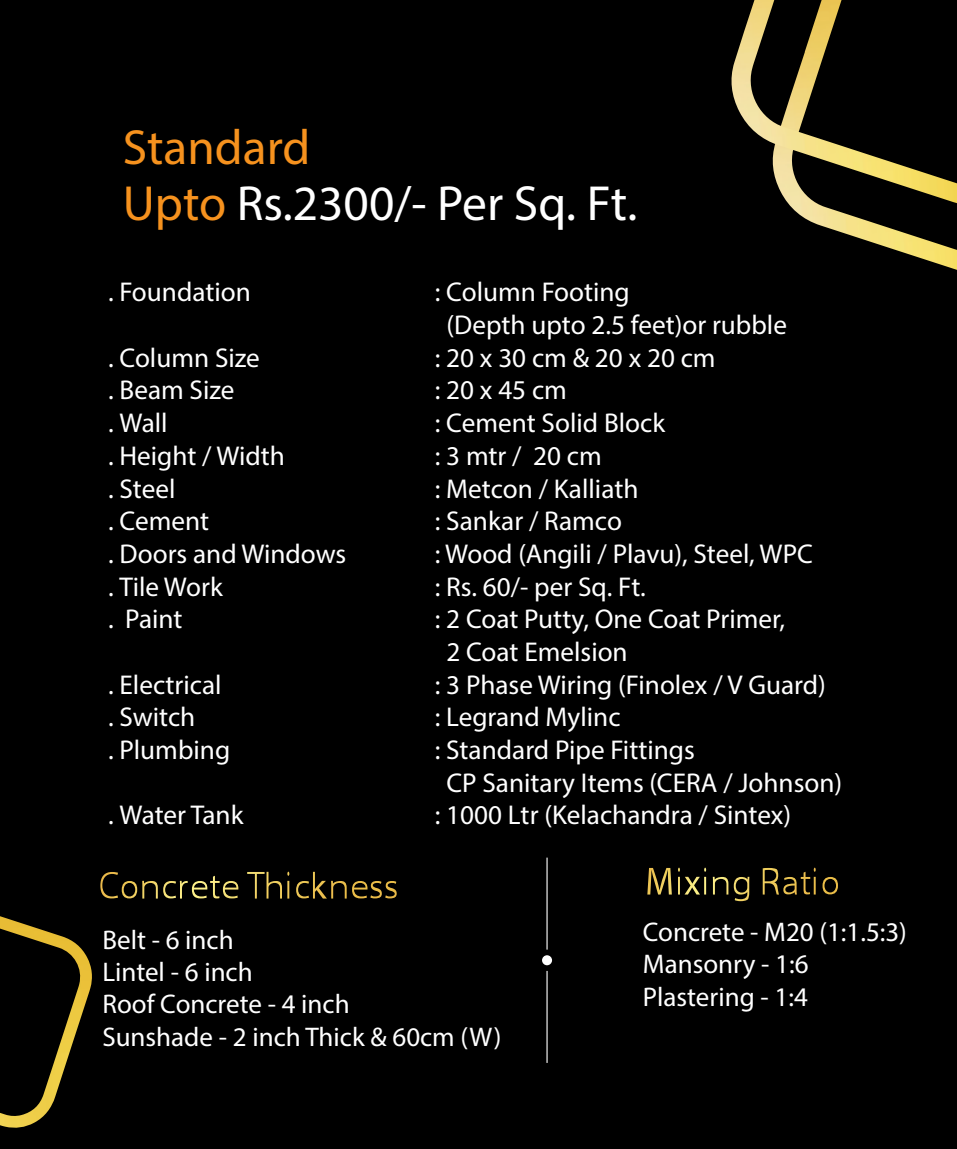
<style>
.page{position:relative;width:957px;height:1149px;background:#fff}
.page>*{position:absolute;margin:0;border:0;box-sizing:border-box;transform-origin:0 0}
.t1{font:49.5px/56.2px "Myriad Pro";color:#fff}
.t2{font:27.22px/32.6px "Myriad Pro";color:#fff}
.t3{font:27px/32.4px "Myriad Pro";color:#fff}
.s1{color:#f6921e}
</style>
<div class="page">
<div style="left:0;top:0;width:957px;height:1147px;background:#000"></div>
<hr style="left:546px;top:970px;width:1px;height:92px;background:#fff">
<hr style="left:546px;top:857px;width:1px;height:92px;background:#fff">
<svg style="left:542px;top:954px;width:10px;height:10px"></svg>
<img style="left:100px;top:871px;width:297px;height:27px">
<img style="left:647px;top:867px;width:191px;height:33px">
<img style="left:788px;top:203px;width:169px;height:67px">
<img style="left:731px;top:0;width:226px;height:203px">
<img style="left:0;top:916px;width:92px;height:212px">
<h1 class="t1" style="left:123px;top:118px;width:516px"><span class="s1">Standard<br>Upto</span> Rs.2300/- Per Sq. Ft.</h1>
<p class="t2" style="left:108px;top:275px;width:144px">. Foundation</p>
<p class="t2" style="left:446px;top:275px;width:342px;text-indent:-12px">: Column Footing<br>(Depth upto 2.5 feet)or rubble</p>
<p class="t2" style="left:108px;top:341px;width:153px">. Column Size</p>
<p class="t2" style="left:435px;top:341px;width:282px">: 20 x 30 cm &amp; 20 x 20 cm</p>
<p class="t2" style="left:108px;top:373px;width:128px">. Beam Size</p>
<p class="t2" style="left:435px;top:373px;width:134px">: 20 x 45 cm</p>
<p class="t2" style="left:108px;top:406px;width:61px">. Wall</p>
<p class="t2" style="left:435px;top:406px;width:232px">: Cement Solid Block</p>
<p class="t2" style="left:108px;top:439px;width:178px">. Height / Width</p>
<p class="t2" style="left:435px;top:439px;width:168px">: 3 mtr / 20 cm</p>
<p class="t2" style="left:108px;top:471px;width:69px">. Steel</p>
<p class="t2" style="left:435px;top:471px;width:205px">: Metcon / Kalliath</p>
<p class="t2" style="left:108px;top:504px;width:102px">. Cement</p>
<p class="t2" style="left:435px;top:504px;width:189px">: Sankar / Ramco</p>
<p class="t2" style="left:108px;top:537px;width:240px">. Doors and Windows</p>
<p class="t2" style="left:435px;top:537px;width:379px">: Wood (Angili / Plavu), Steel, WPC</p>
<p class="t2" style="left:108px;top:569px;width:116px">. Tile Work</p>
<p class="t2" style="left:435px;top:569px;width:213px">: Rs. 60/- per Sq. Ft.</p>
<p class="t2" style="left:108px;top:602px;width:76px">. Paint</p>
<p class="t2" style="left:446px;top:602px;width:340px;text-indent:-12px">: 2 Coat Putty, One Coat Primer,<br>2 Coat Emelsion</p>
<p class="t2" style="left:108px;top:667px;width:115px">. Electrical</p>
<p class="t2" style="left:435px;top:667px;width:392px">: 3 Phase Wiring (Finolex / V Guard)</p>
<p class="t2" style="left:108px;top:700px;width:89px">. Switch</p>
<p class="t2" style="left:435px;top:700px;width:187px">: Legrand Mylinc</p>
<p class="t2" style="left:108px;top:733px;width:124px">. Plumbing</p>
<p class="t2" style="left:446px;top:733px;width:397px;text-indent:-12px">: Standard Pipe Fittings<br>CP Sanitary Items (CERA / Johnson)</p>
<p class="t2" style="left:108px;top:798px;width:137px">. Water Tank</p>
<p class="t2" style="left:435px;top:798px;width:358px">: 1000 Ltr (Kelachandra / Sintex)</p>
<p class="t3" style="left:102px;top:922px;width:401px">Belt - 6 inch<br>Lintel - 6 inch<br>Roof Concrete - 4 inch<br>Sunshade - 2 inch Thick &amp; 60cm (W)</p>
<p class="t3" style="left:643px;top:914px;width:266px">Concrete - M20 (1:1.5:3)<br>Mansonry - 1:6<br>Plastering - 1:4</p>
</div>
